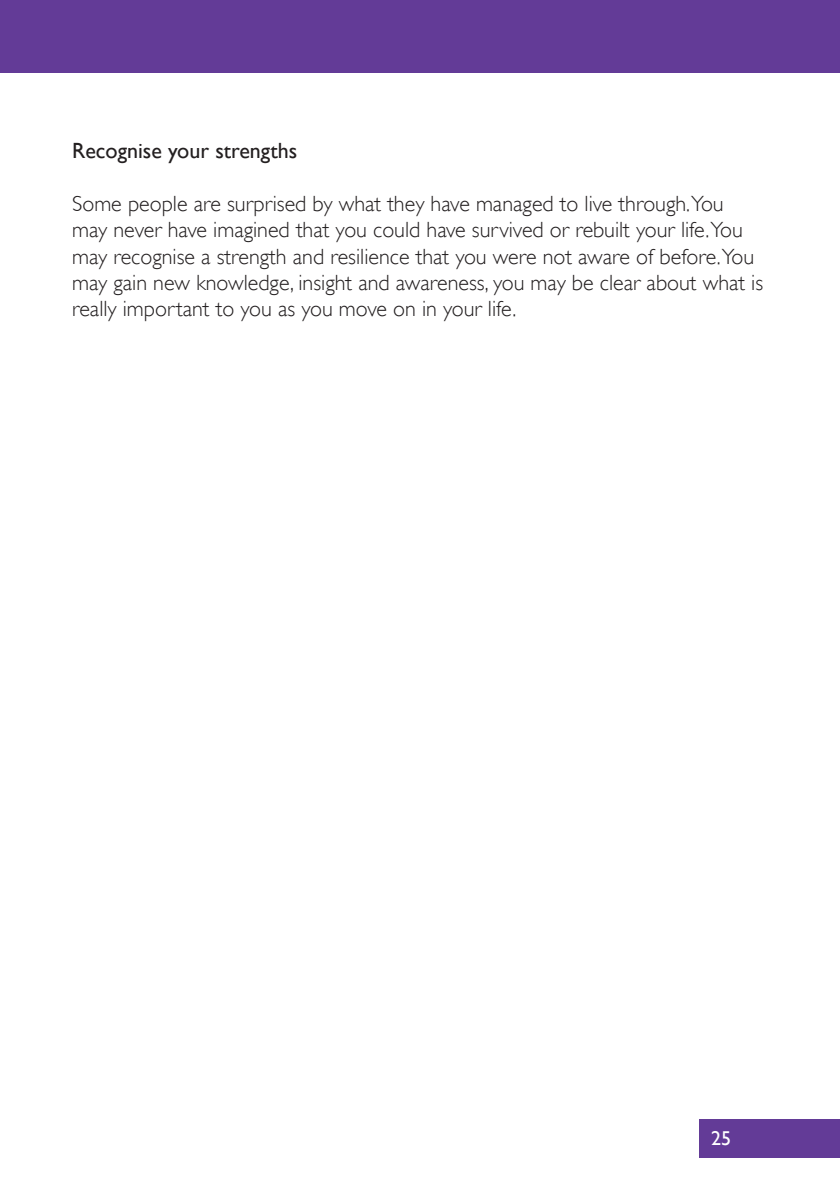
<style>
.page{position:relative;width:840px;height:1191px;background:#fff}
.page>*{position:absolute;margin:0;border:0;box-sizing:border-box;transform-origin:0 0}
.t1{font:300 22px/26.4px "Gill Sans";color:#231f20}
.t2{font:22px "Gill Sans";color:#231f20}
.t3{font:20px "Gill Sans";color:#fff}
</style>
<div class="page">
<div style="left:698px;top:1119px;width:141px;height:38px;background:#633b97"></div>
<div style="left:0;top:0;width:839px;height:72px;background:#633b97"></div>
<p class="t2" style="left:72px;top:138px;width:226px">Recognise your strengths</p>
<p class="t1" style="left:72px;top:189px;width:692px">Some people are surprised by what they have managed to live through.You may never have imagined that you could have survived or rebuilt your life.You may recognise a strength and resilience that you were not aware of before.You may gain new knowledge, insight and awareness, you may be clear about what is really important to you as you move on in your life.</p>
<p class="t3" style="left:710px;top:1126px;width:21px">25</p>
</div>
